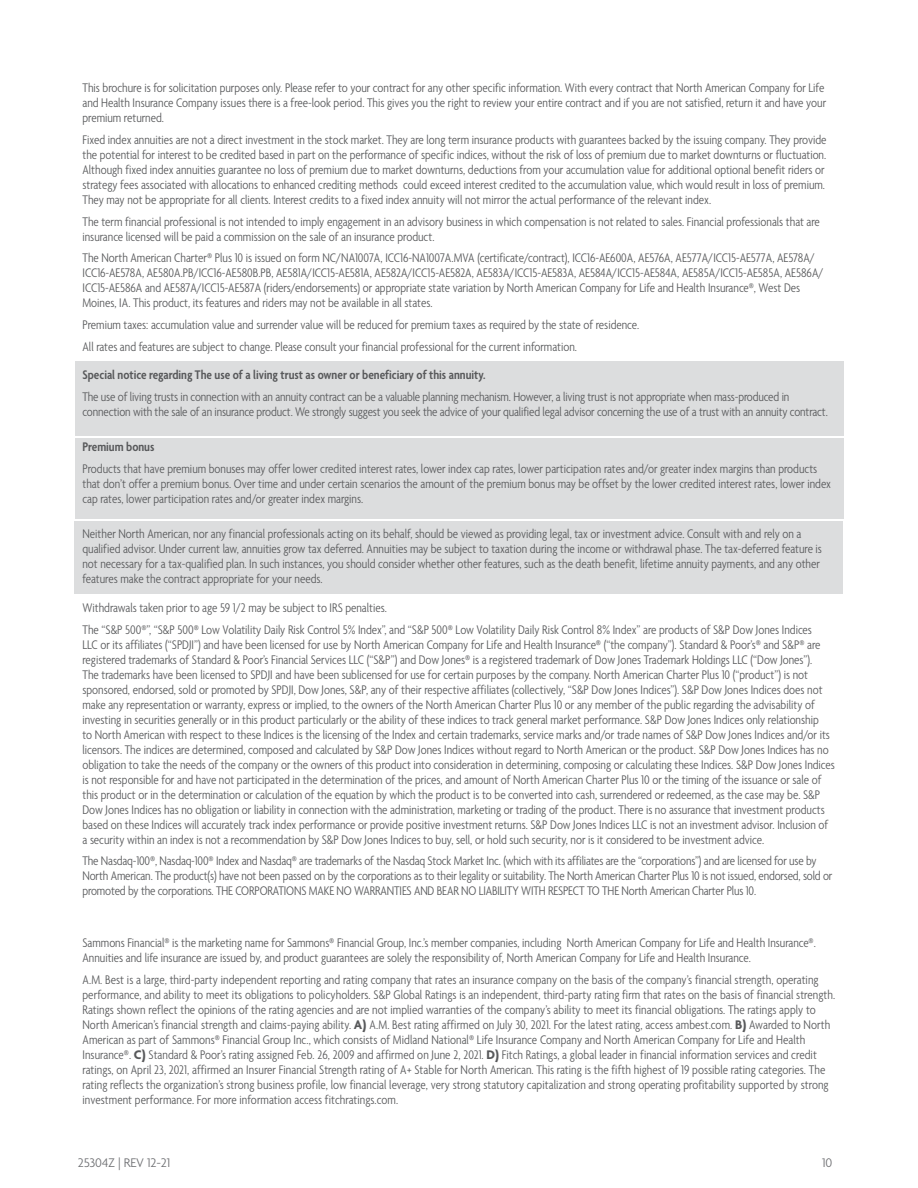
<style>
.page{position:relative;width:918px;height:1188px;background:#fff}
.page>*{position:absolute;margin:0;border:0;box-sizing:border-box;transform-origin:0 0}
.t1{font:300 condensed 13.5px/15px "Agenda";color:#58595b}
.t2{font:600 condensed 13.5px "Agenda";color:#58595b}
.t3{font:300 13.5px "Agenda";letter-spacing:-.01em;color:#6d6e71}
.s1{font-weight:700;font-stretch:normal}
</style>
<div class="page">
<div style="left:74px;top:522px;width:769px;height:72px;background:#dcddde"></div>
<div style="left:75px;top:438px;width:769px;height:81px;background:#dcddde"></div>
<div style="left:75px;top:361px;width:769px;height:74px;background:#dcddde"></div>
<p class="t1" style="left:82px;top:81px;width:745px">This brochure is for solicitation purposes only. Please refer to your contract for any other specific information. With every contract that North American Company for Life and Health Insurance Company issues there is a free-look period. This gives you the right to review your entire contract and if you are not satisfied, return it and have your premium returned.</p>
<p class="t1" style="left:82px;top:133px;width:746px">Fixed index annuities are not a direct investment in the stock market. They are long term insurance products with guarantees backed by the issuing company. They provide the potential for interest to be credited based in part on the performance of specific indices, without the risk of loss of premium due to market downturns or fluctuation.<br>Although fixed index annuities guarantee no loss of premium due to market downturns, deductions from your accumulation value for additional optional benefit riders or strategy fees associated with allocations to enhanced crediting methods could exceed interest credited to the accumulation value, which would result in loss of premium.<br>They may not be appropriate for all clients. Interest credits to a fixed index annuity will not mirror the actual performance of the relevant index.</p>
<p class="t1" style="left:82px;top:215px;width:739px">The term financial professional is not intended to imply engagement in an advisory business in which compensation is not related to sales. Financial professionals that are insurance licensed will be paid a commission on the sale of an insurance product.</p>
<p class="t1" style="left:82px;top:251px;width:743px">The North American Charter® Plus 10 is issued on form NC/NA1007A, ICC16-NA1007A.MVA (certificate/contract), ICC16-AE600A, AE576A, AE577A/ICC15-AE577A, AE578A/ ICC16-AE578A, AE580A.PB/ICC16-AE580B.PB, AE581A/ICC15-AE581A, AE582A/ICC15-AE582A, AE583A/ICC15-AE583A, AE584A/ICC15-AE584A, AE585A/ICC15-AE585A, AE586A/ ICC15-AE586A and AE587A/ICC15-AE587A (riders/endorsements) or appropriate state variation by North American Company for Life and Health Insurance®, West Des Moines, IA. This product, its features and riders may not be available in all states.</p>
<p class="t1" style="left:82px;top:315px;width:558px;line-height:21.8px">Premium taxes: accumulation value and surrender value will be reduced for premium taxes as required by the state of residence.<br>All rates and features are subject to change. Please consult your financial professional for the current information.</p>
<p class="t2" style="left:82px;top:368px;width:404px">Special notice regarding The use of a living trust as owner or beneficiary of this annuity.</p>
<p class="t1" style="left:82px;top:390px;width:747px">The use of living trusts in connection with an annuity contract can be a valuable planning mechanism. However, a living trust is not appropriate when mass-produced in connection with the sale of an insurance product. We strongly suggest you seek the advice of your qualified legal advisor concerning the use of a trust with an annuity contract.</p>
<p class="t2" style="left:82px;top:440px;width:73px">Premium bonus</p>
<p class="t1" style="left:82px;top:462px;width:750px">Products that have premium bonuses may offer lower credited interest rates, lower index cap rates, lower participation rates and/or greater index margins than products that don’t offer a premium bonus. Over time and under certain scenarios the amount of the premium bonus may be offset by the lower credited interest rates, lower index cap rates, lower participation rates and/or greater index margins.</p>
<p class="t1" style="left:82px;top:527px;width:741px">Neither North American, nor any financial professionals acting on its behalf, should be viewed as providing legal, tax or investment advice. Consult with and rely on a qualified advisor. Under current law, annuities grow tax deferred. Annuities may be subject to taxation during the income or withdrawal phase. The tax-deferred feature is not necessary for a tax-qualified plan. In such instances, you should consider whether other features, such as the death benefit, lifetime annuity payments, and any other features make the contract appropriate for your needs.</p>
<p class="t1" style="left:82px;top:598px;width:731px;line-height:21.8px">Withdrawals taken prior to age 59 1/2 may be subject to IRS penalties.<br>The “S&amp;P 500®”, “S&amp;P 500® Low Volatility Daily Risk Control 5% Index”, and “S&amp;P 500® Low Volatility Daily Risk Control 8% Index” are products of S&amp;P Dow Jones Indices</p>
<p class="t1" style="left:82px;top:638px;width:754px">LLC or its affiliates (“SPDJI”) and have been licensed for use by North American Company for Life and Health Insurance® (“the company”). Standard &amp; Poor’s® and S&amp;P® are registered trademarks of Standard &amp; Poor’s Financial Services LLC (“S&amp;P”) and Dow Jones® is a registered trademark of Dow Jones Trademark Holdings LLC (“Dow Jones”).<br>The trademarks have been licensed to SPDJI and have been sublicensed for use for certain purposes by the company. North American Charter Plus 10 (“product”) is not sponsored, endorsed, sold or promoted by SPDJI, Dow Jones, S&amp;P, any of their respective affiliates (collectively, “S&amp;P Dow Jones Indices”). S&amp;P Dow Jones Indices does not make any representation or warranty, express or implied, to the owners of the North American Charter Plus 10 or any member of the public regarding the advisability of investing in securities generally or in this product particularly or the ability of these indices to track general market performance. S&amp;P Dow Jones Indices only relationship<br>to North American with respect to these Indices is the licensing of the Index and certain trademarks, service marks and/or trade names of S&amp;P Dow Jones Indices and/or its licensors. The indices are determined, composed and calculated by S&amp;P Dow Jones Indices without regard to North American or the product. S&amp;P Dow Jones Indices has no obligation to take the needs of the company or the owners of this product into consideration in determining, composing or calculating these Indices. S&amp;P Dow Jones Indices is not responsible for and have not participated in the determination of the prices, and amount of North American Charter Plus 10 or the timing of the issuance or sale of this product or in the determination or calculation of the equation by which the product is to be converted into cash, surrendered or redeemed, as the case may be. S&amp;P Dow Jones Indices has no obligation or liability in connection with the administration, marketing or trading of the product. There is no assurance that investment products based on these Indices will accurately track index performance or provide positive investment returns. S&amp;P Dow Jones Indices LLC is not an investment advisor. Inclusion of a security within an index is not a recommendation by S&amp;P Dow Jones Indices to buy, sell, or hold such security, nor is it considered to be investment advice.</p>
<p class="t1" style="left:82px;top:854px;width:751px">The Nasdaq-100®, Nasdaq-100® Index and Nasdaq® are trademarks of the Nasdaq Stock Market Inc. (which with its affiliates are the “corporations”) and are licensed for use by<br>North American. The product(s) have not been passed on by the corporations as to their legality or suitability. The North American Charter Plus 10 is not issued, endorsed, sold or promoted by the corporations. THE CORPORATIONS MAKE NO WARRANTIES AND BEAR NO LIABILITY WITH RESPECT TO THE North American Charter Plus 10.</p>
<p class="t1" style="left:82px;top:936px;width:735px">Sammons Financial® is the marketing name for Sammons® Financial Group, Inc.’s member companies, including North American Company for Life and Health Insurance®.<br>Annuities and life insurance are issued by, and product guarantees are solely the responsibility of, North American Company for Life and Health Insurance.</p>
<p class="t1" style="left:82px;top:973px;width:754px">A.M. Best is a large, third-party independent reporting and rating company that rates an insurance company on the basis of the company’s financial strength, operating performance, and ability to meet its obligations to policyholders. S&amp;P Global Ratings is an independent, third-party rating firm that rates on the basis of financial strength.<br>Ratings shown reflect the opinions of the rating agencies and are not implied warranties of the company’s ability to meet its financial obligations. The ratings apply to North American’s financial strength and claims-paying ability. <span class="s1">A)</span> A.M. Best rating affirmed on July 30, 2021. For the latest rating, access ambest.com. <span class="s1">B)</span> Awarded to North American as part of Sammons® Financial Group Inc., which consists of Midland National® Life Insurance Company and North American Company for Life and Health Insurance®. <span class="s1">C)</span> Standard &amp; Poor’s rating assigned Feb. 26, 2009 and affirmed on June 2, 2021. <span class="s1">D)</span> Fitch Ratings, a global leader in financial information services and credit ratings, on April 23, 2021, affirmed an Insurer Financial Strength rating of A+ Stable for North American. This rating is the fifth highest of 19 possible rating categories. The rating reflects the organization’s strong business profile, low financial leverage, very strong statutory capitalization and strong operating profitability supported by strong investment performance. For more information access fitchratings.com.</p>
<p class="t3" style="left:78px;top:1155px;width:94px">25304Z | REV 12-21</p>
<p class="t3" style="left:822px;top:1155px;width:12px">10</p>
</div>
